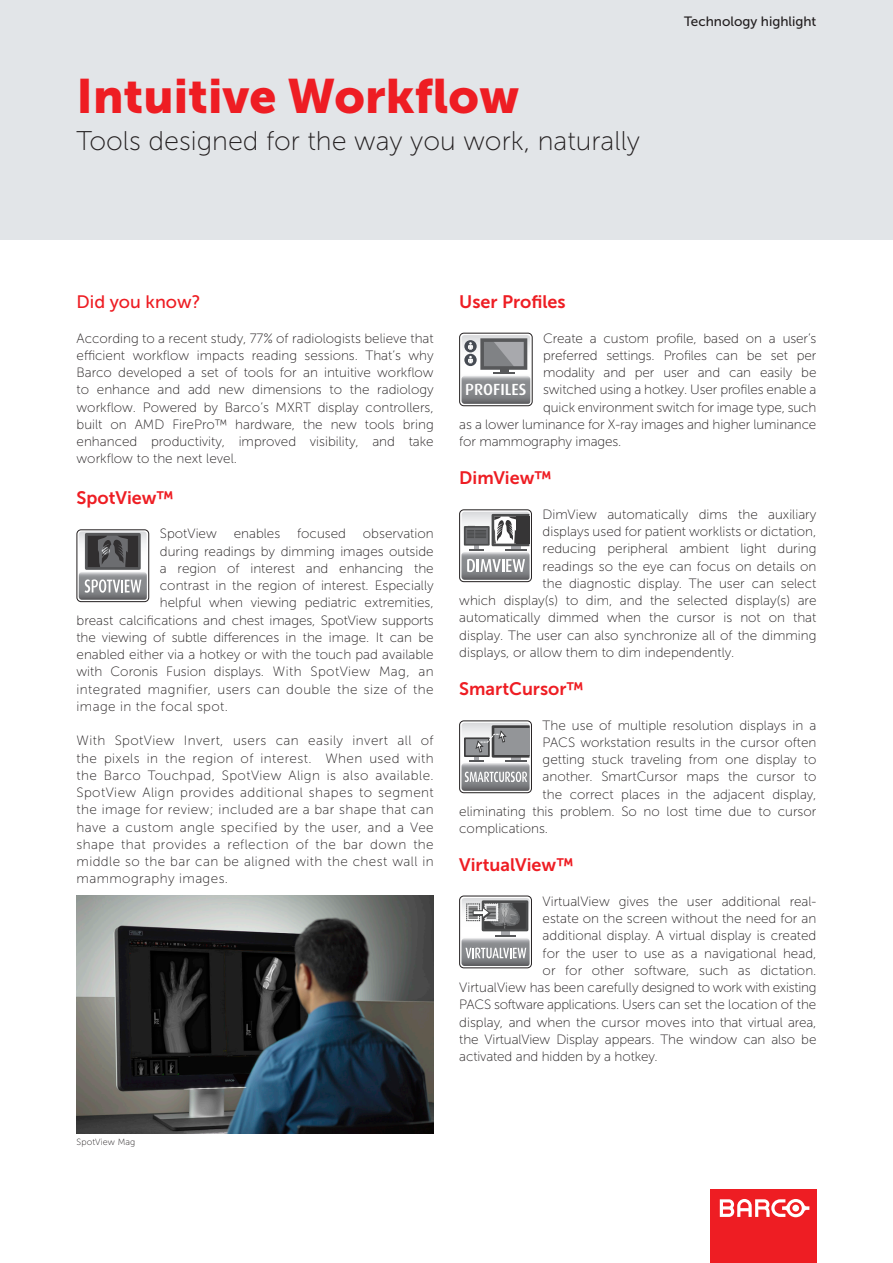
<style>
.page{position:relative;width:893px;height:1263px;background:#fff}
.page>*{position:absolute;margin:0;border:0;box-sizing:border-box;transform-origin:0 0}
.t1{font:48px "Museo Sans 900";color:#ee1d23}
.t2{font:27px "Museo Sans 100";color:#231f20}
.t3{font:18px "Museo Sans 700";color:#ee1d23}
.t4{font:18px "Museo Sans 500";color:#ee1d23}
.t5{font:500 16.2px "Dax";color:#fff}
.t6{font:13.5px/17.2px "Museo Sans 100";color:#231f20;text-align:justify}
.t7{font:13.5px "Museo Sans 100";letter-spacing:.03em;color:#231f20}
.t8{font:13.5px "Museo Sans 100";letter-spacing:-.02em;color:#231f20}
.t9{font:13.5px "Museo Sans 500";color:#231f20}
.t10{font:9px "Museo Sans 100";letter-spacing:.01em;color:#231f20}
</style>
<div class="page">
<div style="left:0;top:0;width:893px;height:239px;background:#e2e5e8"></div>
<div style="left:77px;top:529px;width:72px;height:73px;border:1px solid #231f20;border-radius:4px"></div>
<svg style="left:79px;top:531px;width:68px;height:69px;background:#88888a"></svg>
<div style="left:459px;top:896px;width:73px;height:72px;border:1px solid #231f20;border-radius:4px"></div>
<svg style="left:462px;top:898px;width:68px;height:68px"></svg>
<svg style="left:460px;top:510px;width:71px;height:72px"></svg>
<div style="left:459px;top:509px;width:73px;height:73px;border:1px solid #231f20;border-radius:4px"></div>
<svg style="left:462px;top:512px;width:67px;height:68px"></svg>
<div style="left:516px;top:516px;width:13px;height:28px;background:#363536"></div>
<svg style="left:460px;top:721px;width:71px;height:72px"></svg>
<div style="left:459px;top:720px;width:73px;height:73px;border:1px solid #231f20;border-radius:4px"></div>
<svg style="left:462px;top:723px;width:67px;height:68px;background:#9fa0a2"></svg>
<img style="left:77px;top:896px;width:357px;height:238px">
<svg style="left:460px;top:333px;width:72px;height:73px"></svg>
<div style="left:459px;top:333px;width:74px;height:73px;border:1px solid #231f20;border-radius:4px"></div>
<svg style="left:462px;top:335px;width:68px;height:69px;background:#9a9c9e"></svg>
<div style="left:710px;top:1190px;width:106px;height:73px;background:#ee1d23"></div>
<svg style="left:720px;top:1199px;width:89px;height:18px"></svg>
<h1 class="t1" style="left:77px;top:68px;width:444px">Intuitive Workflow</h1>
<h2 class="t2" style="left:77px;top:126px;width:565px">Tools designed for the way you work, naturally</h2>
<p class="t9" style="left:684px;top:13px;width:134px">Technology highlight</p>
<h3 class="t4" style="left:77px;top:292px;width:126px">Did you know?</h3>
<p class="t6" style="left:77px;top:329px;width:359px">According to a recent study, 77% of radiologists believe that efficient workflow impacts reading sessions. That’s why Barco developed a set of tools for an intuitive workflow to enhance and add new dimensions to the radiology workflow. Powered by Barco’s MXRT display controllers, built on AMD FirePro™ hardware, the new tools bring enhanced productivity, improved visibility, and take workflow to the next level.</p>
<h3 class="t3" style="left:77px;top:487px;width:99px">SpotView™</h3>
<p class="t6" style="left:160px;top:525px;width:58px">SpotView</p>
<p class="t6" style="left:234px;top:525px;width:48px">enables</p>
<p class="t6" style="left:297px;top:525px;width:50px">focused</p>
<p class="t6" style="left:363px;top:525px;width:72px">observation</p>
<p class="t6" style="left:160px;top:542px;width:275px">during readings by dimming images outside</p>
<p class="t6" style="left:160px;top:560px;width:275px">a region of interest and enhancing the</p>
<p class="t6" style="left:160px;top:577px;width:275px">contrast in the region of interest. Especially</p>
<p class="t6" style="left:160px;top:594px;width:275px">helpful when viewing pediatric extremities,</p>
<p class="t6" style="left:77px;top:611px;width:359px">breast calcifications and chest images, SpotView supports</p>
<p class="t6" style="left:77px;top:629px;width:359px">the viewing of subtle differences in the image. It can be</p>
<p class="t6" style="left:77px;top:646px;width:359px">enabled either via a hotkey or with the touch pad available</p>
<p class="t6" style="left:77px;top:663px;width:359px">with Coronis Fusion displays. With SpotView Mag, an</p>
<p class="t7" style="left:77px;top:682px;width:359px">integrated magnifier, users can double the size of the</p>
<p class="t7" style="left:77px;top:699px;width:153px">image in the focal spot.</p>
<p class="t6" style="left:77px;top:732px;width:359px">With SpotView Invert, users can easily invert all of the pixels in the region of interest. When used with the Barco Touchpad, SpotView Align is also available.<br>SpotView Align provides additional shapes to segment the image for review; included are a bar shape that can have a custom angle specified by the user, and a Vee shape that provides a reflection of the bar down the middle so the bar can be aligned with the chest wall in mammography images.</p>
<h3 class="t3" style="left:459px;top:292px;width:108px">User Profiles</h3>
<p class="t6" style="left:543px;top:329px;width:275px">Create a custom profile, based on a user’s</p>
<p class="t6" style="left:543px;top:347px;width:275px">preferred settings. Profiles can be set per</p>
<p class="t6" style="left:543px;top:364px;width:275px">modality and per user and can easily be</p>
<p class="t6" style="left:543px;top:381px;width:275px">switched using a hotkey. User profiles enable a</p>
<p class="t6" style="left:543px;top:398px;width:275px">quick environment switch for image type, such</p>
<p class="t6" style="left:459px;top:416px;width:359px">as a lower luminance for X-ray images and higher luminance</p>
<p class="t6" style="left:459px;top:433px;width:164px">for mammography images.</p>
<h3 class="t3" style="left:459px;top:468px;width:94px">DimView™</h3>
<p class="t6" style="left:543px;top:506px;width:275px">DimView automatically dims the auxiliary</p>
<p class="t6" style="left:543px;top:523px;width:275px">displays used for patient worklists or dictation,</p>
<p class="t6" style="left:543px;top:540px;width:275px">reducing peripheral ambient light during</p>
<p class="t6" style="left:543px;top:557px;width:275px">readings so the eye can focus on details on</p>
<p class="t6" style="left:543px;top:575px;width:275px">the diagnostic display. The user can select</p>
<p class="t6" style="left:459px;top:592px;width:359px">which display(s) to dim, and the selected display(s) are</p>
<p class="t6" style="left:459px;top:609px;width:359px">automatically dimmed when the cursor is not on that</p>
<p class="t6" style="left:459px;top:626px;width:359px">display. The user can also synchronize all of the dimming</p>
<p class="t6" style="left:459px;top:644px;width:276px">displays, or allow them to dim independently.</p>
<h3 class="t3" style="left:459px;top:679px;width:126px">SmartCursor™</h3>
<p class="t6" style="left:543px;top:716px;width:275px">The use of multiple resolution displays in a</p>
<p class="t6" style="left:543px;top:734px;width:275px">PACS workstation results in the cursor often</p>
<p class="t6" style="left:543px;top:751px;width:275px">getting stuck traveling from one display to</p>
<p class="t6" style="left:543px;top:768px;width:275px">another. SmartCursor maps the cursor to</p>
<p class="t6" style="left:543px;top:785px;width:275px">the correct places in the adjacent display,</p>
<p class="t6" style="left:459px;top:803px;width:359px">eliminating this problem. So no lost time due to cursor</p>
<p class="t6" style="left:459px;top:820px;width:90px">complications.</p>
<h3 class="t3" style="left:459px;top:855px;width:116px">VirtualView™</h3>
<p class="t6" style="left:543px;top:893px;width:275px">VirtualView gives the user additional real-</p>
<p class="t6" style="left:543px;top:910px;width:275px">estate on the screen without the need for an</p>
<p class="t6" style="left:543px;top:927px;width:275px">additional display. A virtual display is created</p>
<p class="t6" style="left:543px;top:944px;width:275px">for the user to use as a navigational head,</p>
<p class="t6" style="left:543px;top:962px;width:275px">or for other software, such as dictation.</p>
<p class="t6" style="left:459px;top:979px;width:359px">VirtualView has been carefully designed to work with existing</p>
<p class="t8" style="left:459px;top:997px;width:359px">PACS software applications. Users can set the location of the</p>
<p class="t6" style="left:459px;top:1013px;width:359px">display, and when the cursor moves into that virtual area,</p>
<p class="t6" style="left:459px;top:1031px;width:359px">the VirtualView Display appears. The window can also be</p>
<p class="t6" style="left:459px;top:1048px;width:200px">activated and hidden by a hotkey.</p>
<p class="t5" style="left:465px;top:381px;width:63px">PROFILES</p>
<p class="t10" style="left:77px;top:1137px;width:60px">SpotView Mag</p>
</div>
